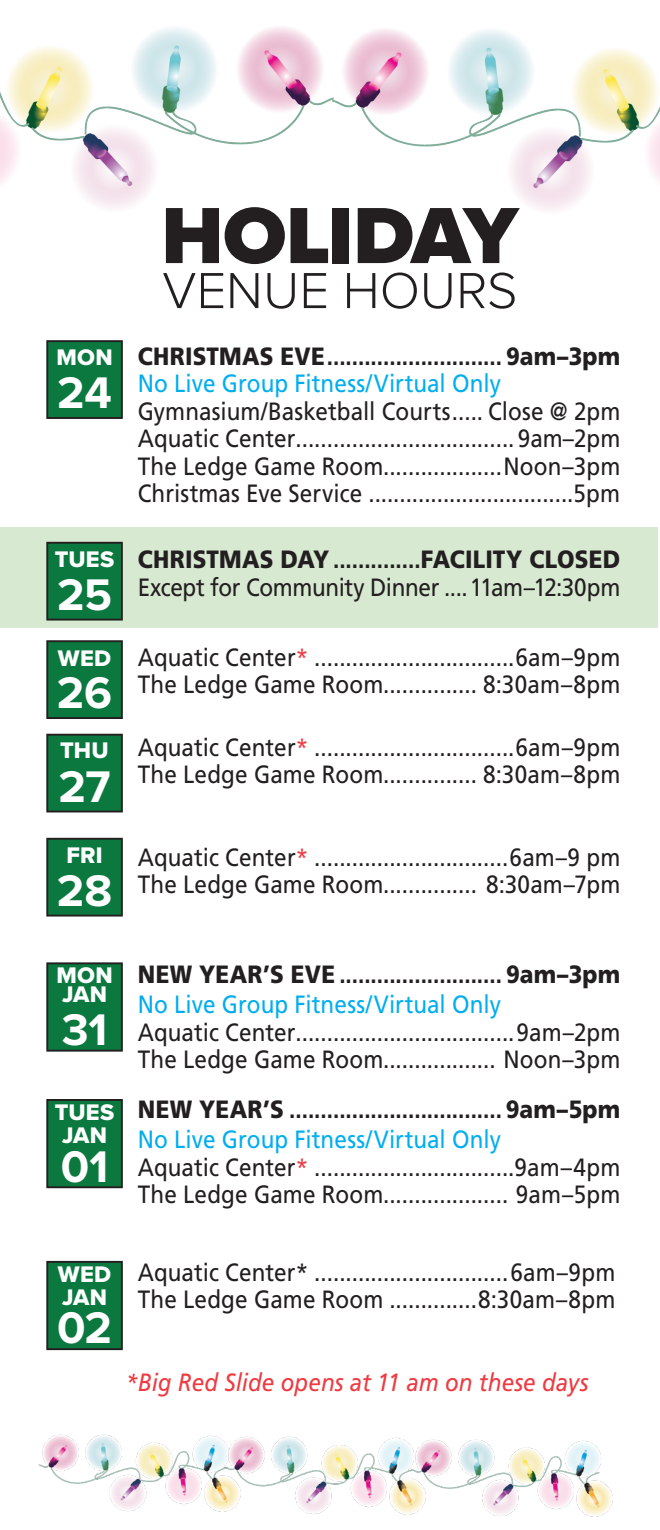
<style>
.page{position:relative;width:660px;height:1530px;background:#fff}
.page>*{position:absolute;margin:0;border:0;box-sizing:border-box;transform-origin:0 0}
.t1{font:900 82.5px "Proxima Nova";letter-spacing:-.015em;color:#231f20}
.t2{font:300 52.5px "Proxima Nova";letter-spacing:.005em;color:#231f20}
.t3{font:700 46px "Proxima Nova";letter-spacing:-.005em;color:#fff}
.t4{font:25px/27.5px "Frutiger";letter-spacing:.005em;color:#231f20;scale:.9 1}
.t5{font:25px/27.5px "Frutiger";letter-spacing:-.015em;color:#231f20;scale:.9 1}
.t6{font:700 25px/30px "Frutiger";color:#231f20;scale:.9 1}
.t7{font:25px/30px "Frutiger";letter-spacing:.005em;color:#00aeef;scale:.9 1}
.t8{font:italic 25px "Frutiger";letter-spacing:.005em;color:#ee3a41;scale:.9 1}
.t9{font:23.5px/19px "Proxima Nova Extrabld";letter-spacing:.01em;color:#fff}
.s1{font-weight:900}
.s2{font-weight:700}
.s3{color:#00aeef}
.s4{color:#ee3a41}
.s5{font-weight:900;color:#231f20}
.s6{font-weight:700;color:#231f20}
.s7{font-weight:400;color:#00aeef}
</style>
<div class="page">
<div style="left:0;top:527px;width:658px;height:101px;background:#d8e9d2"></div>
<div style="left:47px;top:641px;width:75px;height:77px;background:#0b793f"></div>
<div style="left:46px;top:640px;width:77px;height:79px;border:2px solid #231f20"></div>
<div style="left:47px;top:735px;width:75px;height:77px;background:#0b793f"></div>
<div style="left:46px;top:734px;width:77px;height:78px;border:2px solid #231f20"></div>
<div style="left:47px;top:543px;width:75px;height:77px;background:#0b793f"></div>
<div style="left:46px;top:542px;width:77px;height:79px;border:2px solid #231f20"></div>
<div style="left:47px;top:341px;width:75px;height:77px;background:#0b793f"></div>
<div style="left:46px;top:340px;width:77px;height:79px;border:2px solid #231f20"></div>
<div style="left:47px;top:839px;width:75px;height:77px;background:#0b793f"></div>
<div style="left:46px;top:838px;width:77px;height:79px;border:2px solid #231f20"></div>
<div style="left:47px;top:963px;width:75px;height:88px;background:#0b793f"></div>
<div style="left:46px;top:962px;width:77px;height:90px;border:2px solid #231f20"></div>
<div style="left:47px;top:1100px;width:75px;height:87px;background:#0b793f"></div>
<div style="left:46px;top:1099px;width:77px;height:89px;border:2px solid #231f20"></div>
<div style="left:47px;top:1262px;width:75px;height:87px;background:#0b793f"></div>
<div style="left:46px;top:1261px;width:77px;height:89px;border:2px solid #231f20"></div>
<img style="left:38px;top:1434px;width:168px;height:77px">
<img style="left:206px;top:1435px;width:187px;height:79px">
<img style="left:393px;top:1438px;width:220px;height:79px">
<img style="left:0;top:27px;width:286px;height:181px">
<img style="left:286px;top:27px;width:374px;height:183px">
<p class="t9" style="left:56px;top:348px;width:58px">MON</p>
<p class="t3" style="left:57px;top:358px;width:56px">24</p>
<p class="t9" style="left:55px;top:549px;width:61px">TUES</p>
<p class="t3" style="left:57px;top:560px;width:57px">25</p>
<p class="t9" style="left:58px;top:648px;width:55px">WED</p>
<p class="t3" style="left:57px;top:658px;width:57px">26</p>
<p class="t9" style="left:60px;top:740px;width:50px">THU</p>
<p class="t3" style="left:59px;top:753px;width:53px">27</p>
<p class="t9" style="left:66px;top:845px;width:38px">FRI</p>
<p class="t3" style="left:57px;top:856px;width:57px">28</p>
<p class="t1" style="left:161px;top:174px;width:358px">HOLIDAY</p>
<p class="t2" style="left:162px;top:251px;width:357px">VENUE HOURS</p>
<p class="t4" style="left:138px;top:342px;width:538px"><span class="s1">CHRISTMAS EVE</span><span class="s2">............................</span> <span class="s1">9am–3pm </span><span class="s3">No Live Group Fitness/Virtual Only </span>Gymnasium/Basketball Courts..... Close @ 2pm Aquatic Center................................... 9am–2pm The Ledge Game Room...................Noon–3pm Christmas Eve Service .................................5pm</p>
<p class="t5" style="left:138px;top:546px;width:538px"><span class="s1">CHRISTMAS DAY</span> <span class="s2">..............</span><span class="s1">FACILITY CLOSED<br></span>Except for Community Dinner ....11am–12:30pm</p>
<p class="t4" style="left:138px;top:643px;width:538px">Aquatic Center<span class="s4">*</span> ................................6am–9pm<br>The Ledge Game Room............... 8:30am–8pm</p>
<p class="t4" style="left:138px;top:733px;width:538px">Aquatic Center<span class="s4">*</span> ................................6am–9pm<br>The Ledge Game Room............... 8:30am–8pm</p>
<p class="t4" style="left:138px;top:843px;width:538px">Aquatic Center<span class="s4">*</span> ...............................6am–9 pm<br>The Ledge Game Room............... 8:30am–7pm</p>
<p class="t9" style="left:56px;top:966px;width:58px">MON<br>JAN</p>
<p class="t3" style="left:62px;top:995px;width:47px">31</p>
<p class="t9" style="left:55px;top:1102px;width:61px">TUES</p>
<p class="t9" style="left:62px;top:1126px;width:47px">JAN</p>
<p class="t3" style="left:61px;top:1132px;width:49px">01</p>
<p class="t7" style="left:138px;top:959px;width:538px"><span class="s5">NEW YEAR’S EVE</span> <span class="s6">..........................</span> <span class="s5">9am–3pm<br></span>No Live Group Fitness/Virtual Only</p>
<p class="t4" style="left:138px;top:1018px;width:538px">Aquatic Center...................................9am–2pm<br>The Ledge Game Room.................. Noon–3pm</p>
<p class="t6" style="left:138px;top:1094px;width:538px"><span class="s1">NEW YEAR’S</span> .................................. <span class="s1">9am–5pm<br></span><span class="s7">No Live Group Fitness/Virtual Only</span></p>
<p class="t4" style="left:138px;top:1153px;width:538px">Aquatic Center<span class="s4">*</span> ................................9am–4pm<br>The Ledge Game Room.................... 9am–5pm</p>
<p class="t9" style="left:58px;top:1264px;width:55px">WED</p>
<p class="t9" style="left:62px;top:1288px;width:47px">JAN</p>
<p class="t3" style="left:57px;top:1294px;width:57px">02</p>
<p class="t4" style="left:138px;top:1258px;width:532px">Aquatic Center* ...............................6am–9pm<br>The Ledge Game Room ..............8:30am–8pm</p>
<p class="t8" style="left:126px;top:1368px;width:515px">*Big Red Slide opens at 11 am on these days</p>
</div>
